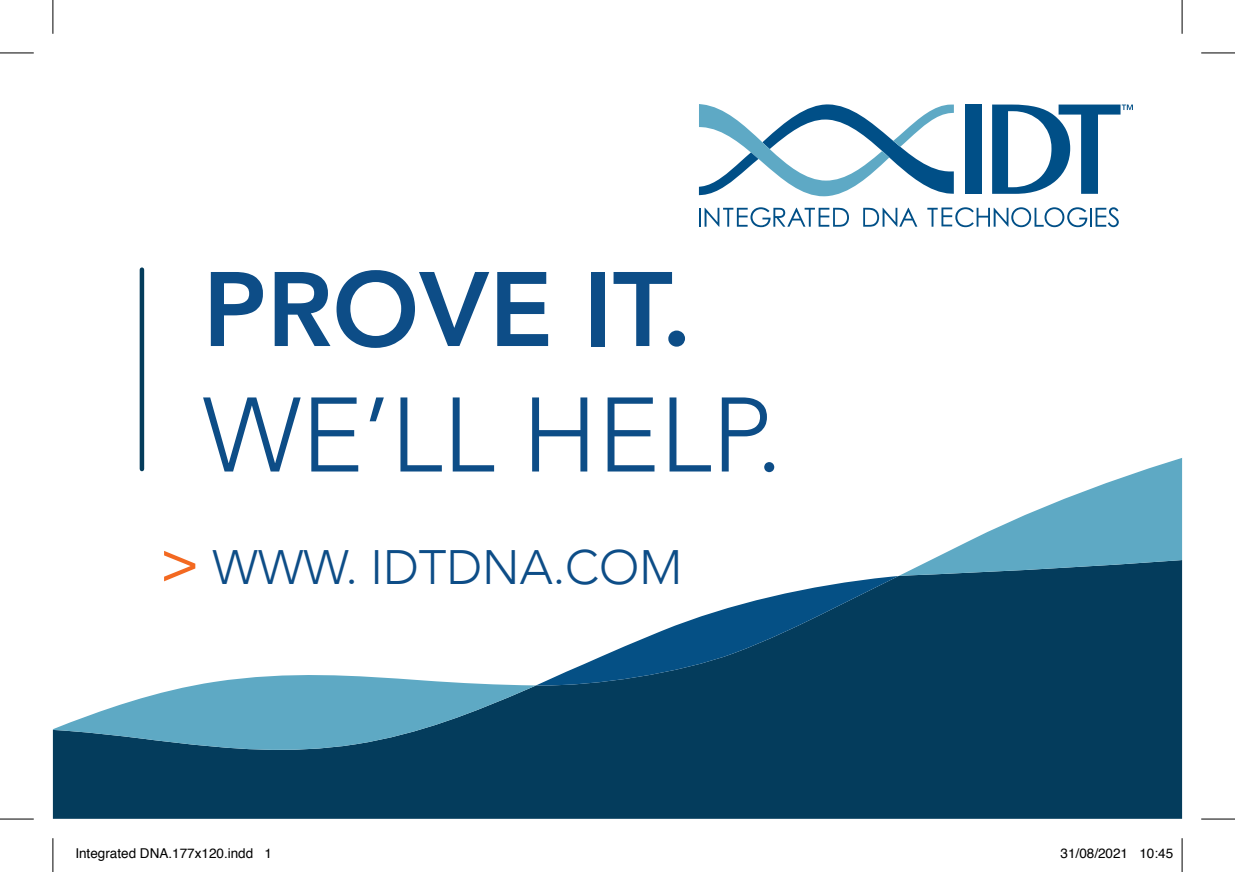
<style>
.page{position:relative;width:1235px;height:872px;background:#fff}
.page>*{position:absolute;margin:0;border:0;box-sizing:border-box;transform-origin:0 0}
.t1{font:300 104.4px/125.3px "Avenir";color:#0d4d87}
.t2{font:300 48.15px "Avenir";color:#0d4d87}
.t3{font:13.5px "Helvetica";color:#000}
.s1{font-weight:800}
.s2{font-weight:500;font-size:58.5px;color:#f36921}
</style>
<div class="page">
<div style="left:53px;top:754px;width:1129px;height:64px;background:#043c5c"></div>
<svg style="left:53px;top:448px;width:1129px;height:306px"></svg>
<hr style="left:140px;top:269px;width:4px;height:200px;background:#043c5b">
<svg style="left:863px;top:208px;width:54px;height:18px"></svg>
<svg style="left:699px;top:207px;width:150px;height:20px"></svg>
<svg style="left:927px;top:207px;width:192px;height:20px"></svg>
<div style="left:965px;top:104px;width:17px;height:90px;background:#004f87"></div>
<svg style="left:699px;top:104px;width:255px;height:92px"></svg>
<svg style="left:992px;top:104px;width:141px;height:90px"></svg>
<hr style="left:0;top:53px;width:34px;height:1px;background:#000">
<hr style="left:1201px;top:53px;width:34px;height:1px;background:#000">
<hr style="left:0;top:818px;width:34px;height:1px;background:#000">
<hr style="left:1201px;top:818px;width:34px;height:1px;background:#000">
<hr style="left:53px;top:0;width:1px;height:34px;background:#000">
<hr style="left:53px;top:837px;width:1px;height:34px;background:#000">
<hr style="left:1181px;top:0;width:1px;height:34px;background:#000">
<hr style="left:1181px;top:837px;width:1px;height:34px;background:#000">
<p class="t1" style="left:203px;top:247px;width:582px"><span class="s1">PROVE IT.<br></span>WE’LL HELP.</p>
<p class="t2" style="left:160px;top:538px;width:523px"><span class="s2">&gt;</span> WWW. IDTDNA.COM</p>
<p class="t3" style="left:75px;top:842px;width:198px">Integrated DNA.177x120.indd 1</p>
<p class="t3" style="left:1060px;top:842px;width:114px">31/08/2021 10:45</p>
</div>
